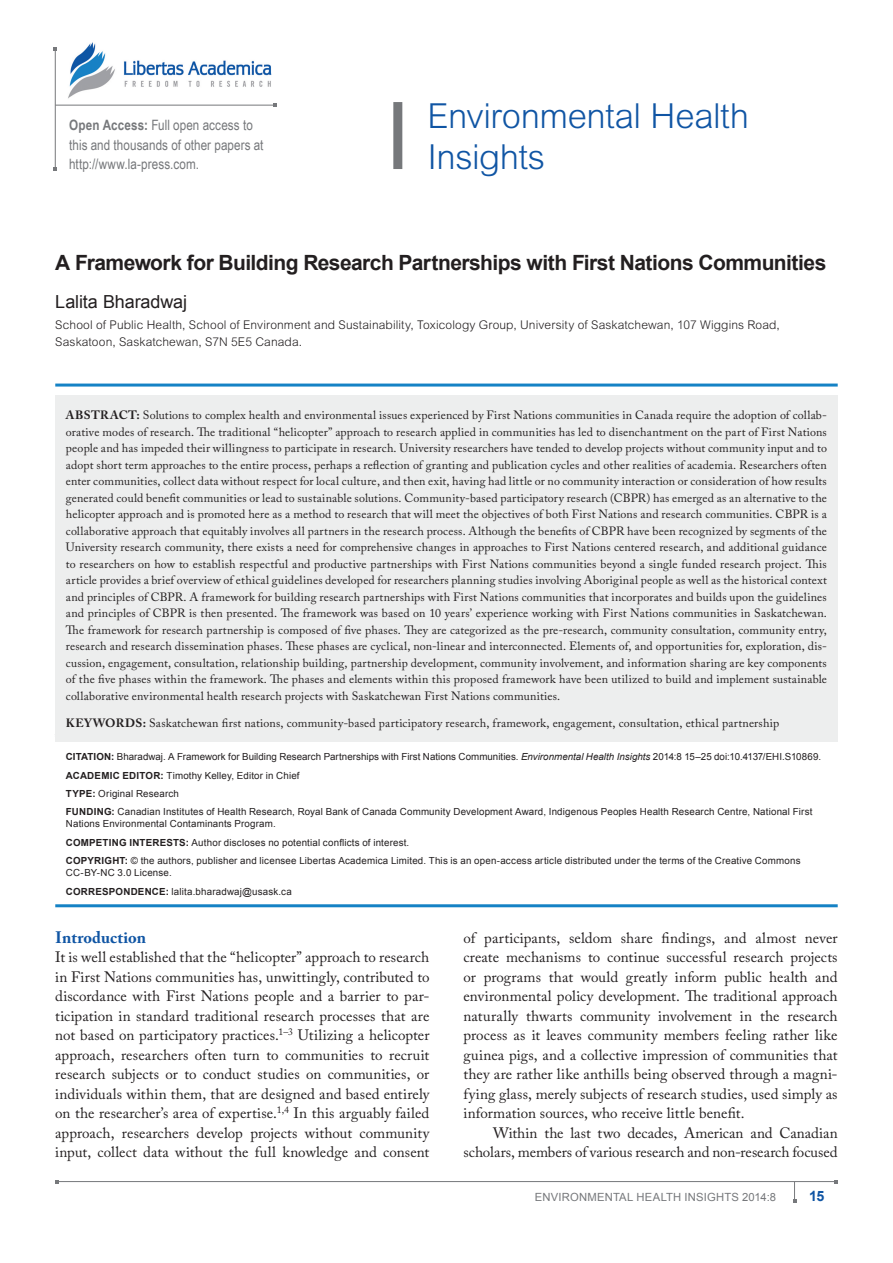
<style>
.page{position:relative;width:893px;height:1263px;background:#fff}
.page>*{position:absolute;margin:0;border:0;box-sizing:border-box;transform-origin:0 0}
.AO-Jname{font:300 34.5px/41.4px "Arial MT Std";letter-spacing:-.015em;color:#1055a4}
.AT{font:700 21px "Arial";letter-spacing:-.025em;color:#231f20}
.AAu{font:18px "Arial";letter-spacing:-.005em;color:#231f20}
.t1{font:700 16.5px "Adobe Caslon Pro";letter-spacing:-.005em;color:#1055a4}
.TxF{font:15px/19.5px "Adobe Caslon Pro";letter-spacing:.005em;color:#231f20;text-align:justify}
.Tx{font:15px/19.5px "Adobe Caslon Pro";color:#231f20;text-align:right}
.OA{font:14.25px/19.5px "Arial Narrow";letter-spacing:.005em;color:#76787b}
.RunF-folio{font:700 14.25px "Arial";color:#1055a4}
.t2{font:12px/16.5px "Adobe Caslon Pro";letter-spacing:.015em;color:#231f20;text-align:justify}
.AAuAff{font:300 12px/16.5px "Arial MT Std";letter-spacing:.01em;color:#231f20}
.RunF{font:11.25px "Arial";letter-spacing:.015em;color:#76787b}
.Citation{font:9.75px/12px "Arial";letter-spacing:.02em;color:#231f20}
.Citation-2{font:9.75px "Arial";color:#231f20}
.Citation-l{font:9.75px "Arial";letter-spacing:.02em;color:#231f20}
.Citation-3{font:700 9.75px "Arial";color:#231f20}
.s1{font-weight:700}
.s2{font-style:italic}
</style>
<div class="page">
<hr style="left:57px;top:1181px;width:779px;height:1px;background:#76787b">
<svg style="left:793px;top:1182px;width:3px;height:20px"></svg>
<hr style="left:55px;top:49px;width:1px;height:120px;background:#76787b">
<hr style="left:55px;top:105px;width:220px;height:1px;background:#76787b">
<img style="left:68px;top:42px;width:204px;height:57px">
<div style="left:393px;top:102px;width:9px;height:67px;background:#76787b"></div>
<hr style="left:55px;top:384px;width:783px;height:3px;background:#1582c5">
<hr style="left:55px;top:904px;width:783px;height:3px;background:#1582c5">
<div style="left:55px;top:396px;width:783px;height:346px;background:#edeeee"></div>
<p class="OA" style="left:69px;top:115px;width:196px"><span class="s1">Open Access:</span> Full open access to this and thousands of other papers at http://www.la-press.com.</p>
<p class="AO-Jname" style="left:428px;top:96px;width:323px">Environmental Health<br>Insights</p>
<p class="AT" style="left:55px;top:249px;width:773px">A Framework for Building Research Partnerships with First Nations Communities</p>
<p class="AAu" style="left:55px;top:290px;width:133px">Lalita Bharadwaj</p>
<p class="AAuAff" style="left:55px;top:317px;width:726px">School of Public Health, School of Environment and Sustainability, Toxicology Group, University of Saskatchewan, 107 Wiggins Road,<br>Saskatoon, Saskatchewan, S7N 5E5 Canada.</p>
<p class="t2" style="left:66px;top:407px;width:763px"><span class="s1">ABSTRACT:</span> Solutions to complex health and environmental issues experienced by First Nations communities in Canada require the adoption of collab&shy;orative modes of research. The traditional “helicopter” approach to research applied in communities has led to disenchantment on the part of First Nations people and has impeded their willingness to participate in research. University researchers have tended to develop projects without community input and to adopt short term approaches to the entire process, perhaps a reflection of granting and publication cycles and other realities of academia. Researchers often enter communities, collect data without respect for local culture, and then exit, having had little or no community interaction or consideration of how results generated could benefit communities or lead to sustainable solutions. Community-based participatory research (CBPR) has emerged as an alternative to the helicopter approach and is promoted here as a method to research that will meet the objectives of both First Nations and research communities. CBPR is a collaborative approach that equitably involves all partners in the research process. Although the benefits of CBPR have been recognized by segments of the University research community, there exists a need for comprehensive changes in approaches to First Nations centered research, and additional guidance to researchers on how to establish respectful and productive partnerships with First Nations communities beyond a single funded research project. This article provides a brief overview of ethical guidelines developed for researchers planning studies involving Aboriginal people as well as the historical context and principles of CBPR. A framework for building research partnerships with First Nations communities that incorporates and builds upon the guidelines and principles of CBPR is then presented. The framework was based on 10 years’ experience working with First Nations communities in Saskatchewan.<br>The framework for research partnership is composed of five phases. They are categorized as the pre-research, community consultation, community entry, research and research dissemination phases. These phases are cyclical, non-linear and interconnected. Elements of, and opportunities for, exploration, dis&shy;cussion, engagement, consultation, relationship building, partnership development, community involvement, and information sharing are key components of the five phases within the framework. The phases and elements within this proposed framework have been utilized to build and implement sustainable collaborative environmental health research projects with Saskatchewan First Nations communities.</p>
<p class="t2" style="left:66px;top:715px;width:715px"><span class="s1">KEYWORDS:</span> Saskatchewan first nations, community-based participatory research, framework, engagement, consultation, ethical partnership</p>
<p class="Citation-2" style="left:66px;top:750px;width:757px"><span class="s1">Citation:</span> Bharadwaj. A Framework for Building Research Partnerships with First N ations Communities. <span class="s2">Environmental Health Insights</span> 2014:8 15–25 doi:10.4137/EHI .S10869.</p>
<p class="Citation" style="left:66px;top:769px;width:235px"><span class="s1">Academic editor:</span> Timothy Kelley, Editor in Chief</p>
<p class="Citation" style="left:66px;top:788px;width:115px"><span class="s1">TYPE:</span> Original Research</p>
<p class="Citation" style="left:66px;top:806px;width:748px"><span class="s1">Fun ding:</span> Canadian I nstitutes of Health Research, Royal Bank of Canada Community Development Award, I ndigenous Peoples Health Research Centre, National First<br>Nations Environmental Contaminants Program.</p>
<p class="Citation" style="left:66px;top:836px;width:345px"><span class="s1">Competing Interests:</span> Author discloses no potential conflicts of interest.</p>
<p class="Citation-3" style="left:66px;top:854px;width:23px">Copyr</p>
<p class="Citation" style="left:66px;top:855px;width:736px;text-indent:36px"><span class="s1">ight:</span> © the authors, publisher and licensee Libertas Academica Limited. This is an open-access article distributed under the terms of the Creative Commons<br>CC-BY-N C 3.0 License.</p>
<p class="Citation-l" style="left:66px;top:885px;width:227px"><span class="s1">Correspon dence:</span> lalita.bharadwaj@usask.ca</p>
<h1 class="t1" style="left:55px;top:927px;width:92px">INTRODUCTION</h1>
<p class="TxF" style="left:55px;top:947px;width:376px">It is well established that the “helicopter” approach to research in First Nations communities has, unwittingly, contributed to discordance with First Nations people and a barrier to par&shy;ticipation in standard traditional research processes that are not based on participatory practices.<sup>1–3</sup> Utilizing a helicopter approach, researchers often turn to communities to recruit research subjects or to conduct studies on communities, or individuals within them, that are designed and based entirely on the researcher’s area of expertise.<sup>1,4</sup> In this arguably failed approach, researchers develop projects without community input, collect data without the full knowledge and consent</p>
<p class="TxF" style="left:463px;top:928px;width:376px">of participants, seldom share findings, and almost never create mechanisms to continue successful research projects or programs that would greatly inform public health and environmental policy development. The traditional approach naturally thwarts community involvement in the research process as it leaves community members feeling rather like guinea pigs, and a collective impression of communities that they are rather like anthills being observed through a magni&shy;fying glass, merely subjects of research studies, used simply as information sources, who receive little benefit.</p>
<p class="Tx" style="left:463px;top:1123px;width:376px">Within the last two decades, American and Canadian scholars, members of various research and non-research focused</p>
<p class="RunF" style="left:535px;top:1189px;width:243px">Environmental Health I nsights 2014:8</p>
<p class="RunF-folio" style="left:809px;top:1186px;width:17px">15</p>
</div>
